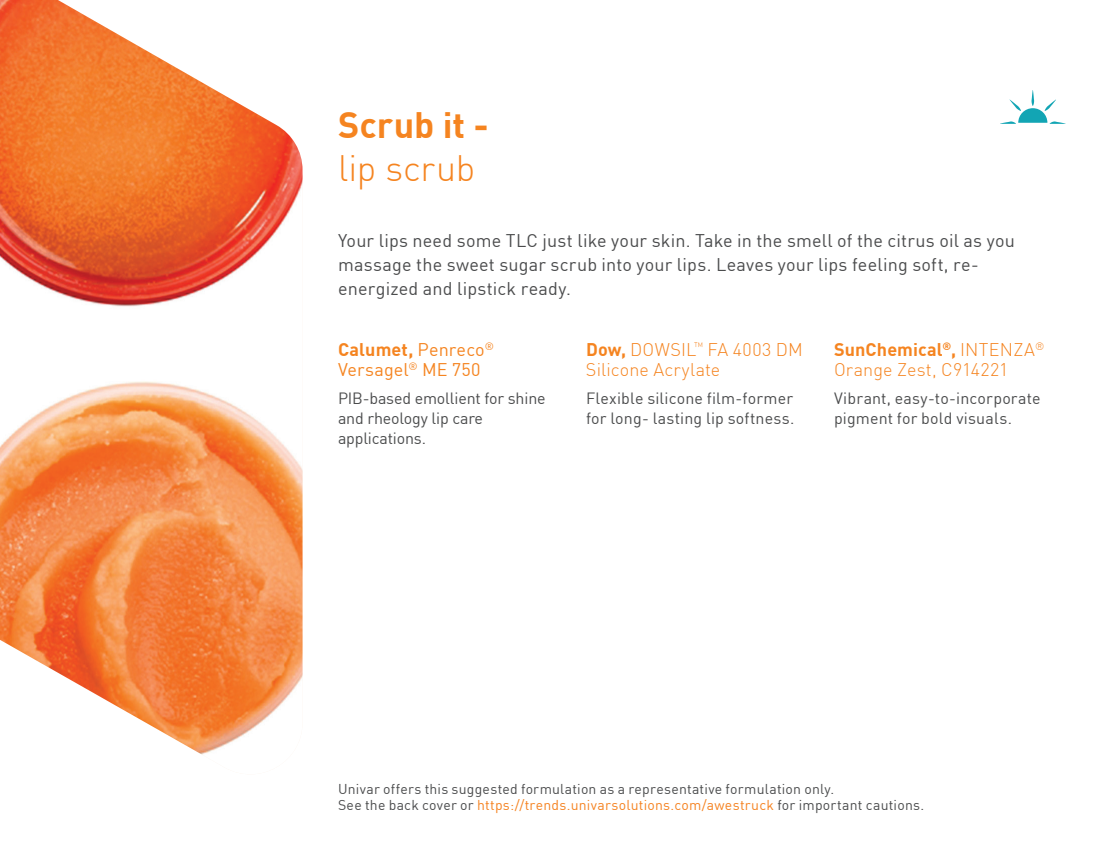
<style>
.page{position:relative;width:1116px;height:864px;background:#fff}
.page>*{position:absolute;margin:0;border:0;box-sizing:border-box;transform-origin:0 0}
.t1{font:700 36px "DIN Pro";color:#f58420}
.t2{font:300 36px "DIN Pro";letter-spacing:-.005em;color:#f58420}
.t3{font:18px/24px "DIN Pro";letter-spacing:.01em;color:#4b4c4d}
.t4{font:300 18px/20px "DIN Pro";letter-spacing:.005em;color:#f58420}
.t5{font:18px/20px "DIN Pro";letter-spacing:.005em;color:#f58420}
.t6{font:16px/20px "DIN Pro";letter-spacing:.005em;color:#4b4c4d}
.t7{font:14px/16px "DIN Pro";letter-spacing:.015em;color:#4b4c4d}
.s1{font-weight:700}
.s2{color:#f58220}
</style>
<div class="page">
<img style="left:0;top:0;width:303px;height:755px">
<svg style="left:1000px;top:90px;width:66px;height:34px"></svg>
<h1 class="t1" style="left:338px;top:97px;width:152px">Scrub it -</h1>
<h1 class="t2" style="left:338px;top:141px;width:139px">lip scrub</h1>
<p class="t3" style="left:338px;top:228px;width:678px">Your lips need some TLC just like your skin. Take in the smell of the citrus oil as you massage the sweet sugar scrub into your lips. Leaves your lips feeling soft, re&shy;energized and lipstick ready.</p>
<p class="t5" style="left:338px;top:338px;width:158px"><span class="s1">Calumet,</span> Penreco<sup>®<br></sup>Versagel<sup>®</sup> ME 750</p>
<p class="t6" style="left:338px;top:387px;width:209px">PIB-based emollient for shine and rheology lip care applications.</p>
<p class="t4" style="left:586px;top:338px;width:218px"><span class="s1">Dow,</span> DOWSIL<sup>™</sup> FA 4003 DM<br>Silicone Acrylate</p>
<p class="t6" style="left:586px;top:387px;width:210px">Flexible silicone film-former for long- lasting lip softness.</p>
<p class="t4" style="left:834px;top:338px;width:212px"><span class="s1">SunChemical</span><sup>®</sup><span class="s1">,</span> INTENZA<sup>®<br></sup>Orange Zest, C914221</p>
<p class="t6" style="left:834px;top:387px;width:208px">Vibrant, easy-to-incorporate pigment for bold visuals.</p>
<p class="t7" style="left:338px;top:780px;width:588px">Univar offers this suggested formulation as a representative formulation only.<br>See the back cover or <span class="s2">https://trends.univarsolutions.com/awestruck</span> for important cautions.</p>
</div>
